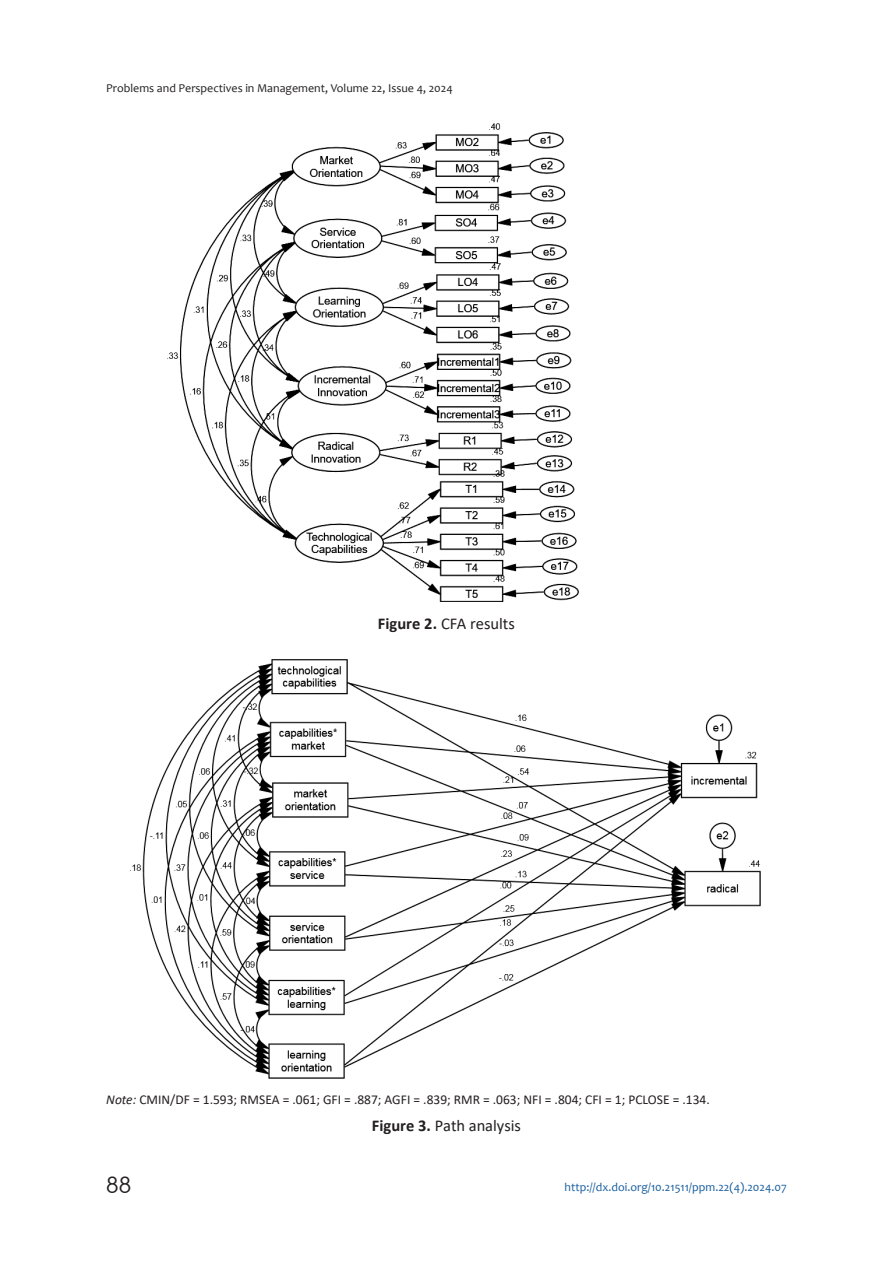
<style>
.page{position:relative;width:893px;height:1263px;background:#fff}
.page>*{position:absolute;margin:0;border:0;box-sizing:border-box;transform-origin:0 0}
.t1{font:22.5px "Avant Garde Gothic C";color:#231f20}
.t2{font:16.5px "Calibri";letter-spacing:-.005em;color:#231f20}
.t3{font:13.5px "Calibri";color:#231f20}
.t4{font:12px "Candara";color:#231f20}
.t5{font:12px "Candara";color:#175d9e}
.s1{font-weight:700}
.s2{font-style:italic}
</style>
<div class="page">
<img style="left:167px;top:123px;width:412px;height:478px">
<img style="left:129px;top:659px;width:632px;height:420px">
<p class="t4" style="left:106px;top:83px;width:348px">Problems and Perspectives in Management, Volume 22, Issue 4, 2024</p>
<p class="t2" style="left:378px;top:617px;width:139px"><span class="s1">Figure 2.</span> CFA results</p>
<p class="t3" style="left:106px;top:1090px;width:605px"><span class="s2">Note:</span> CMIN/DF = 1.593; RMSEA = .061; GFI = .887; AGFI = .839; RMR = .063; NFI = .804; CFI = 1; PCLOSE = .134.</p>
<p class="t2" style="left:372px;top:1114px;width:151px"><span class="s1">Figure 3.</span> Path analysis</p>
<h1 class="t1" style="left:106px;top:1172px;width:26px">88</h1>
<p class="t5" style="left:565px;top:1182px;width:224px">http://dx.doi.org/10.21511/ppm.22(4).2024.07</p>
</div>
